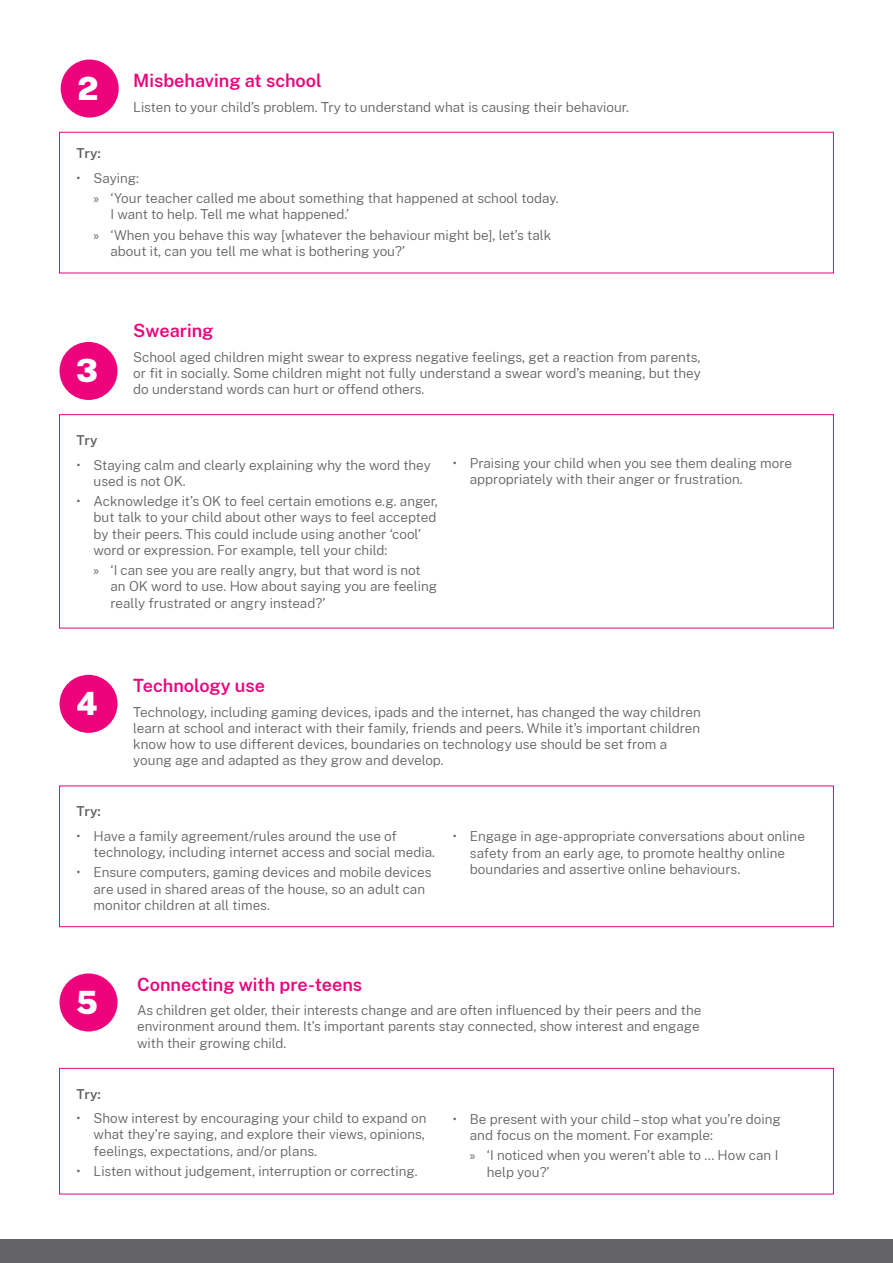
<style>
.page{position:relative;width:893px;height:1263px;background:#fff}
.page>*{position:absolute;margin:0;border:0;box-sizing:border-box;transform-origin:0 0}
.t1{font:900 31.5px "Public Sans";color:#fff}
.t2{font:600 18px "Public Sans";color:#ed027c}
.t3{font:300 13.5px/16.2px "Public Sans";color:#636366}
.t4{font:600 13.5px "Public Sans";letter-spacing:-.005em;color:#636366}
.s1{font-family:"Myriad Pro";font-weight:400}
</style>
<div class="page">
<div style="left:59px;top:414px;width:775px;height:214px;border:1px solid #ed027c"></div>
<div style="left:59px;top:785px;width:775px;height:142px;border:1px solid #ed027c"></div>
<div style="left:60px;top:675px;width:58px;height:58px;background:#ed027c;border-radius:50%"></div>
<div style="left:60px;top:342px;width:58px;height:58px;background:#ed027c;border-radius:50%"></div>
<div style="left:0;top:1239px;width:893px;height:24px;background:#636366"></div>
<div style="left:61px;top:60px;width:58px;height:58px;background:#ed027c;border-radius:50%"></div>
<div style="left:59px;top:1068px;width:775px;height:126px;border:1px solid #ed027c"></div>
<div style="left:60px;top:973px;width:58px;height:58px;background:#ed027c;border-radius:50%"></div>
<h1 class="t1" style="left:78px;top:64px;width:23px">2</h1>
<h2 class="t2" style="left:133px;top:67px;width:190px">Misbehaving at school</h2>
<p class="t3" style="left:133px;top:98px;width:497px">Listen to your child’s problem. Try to understand what is causing their behaviour.</p>
<p class="t4" style="left:77px;top:143px;width:26px">Try:</p>
<p class="t3" style="left:94px;top:167px;width:467px;line-height:20.4px;text-indent:-17px">• Saying:<br><span class="s1">»</span> ‘Your teacher called me about something that happened at school today.</p>
<p class="t3" style="left:94px;top:203px;width:459px;line-height:20.4px;text-indent:17px">I want to help. Tell me what happened.’<br><span class="s1">»</span> ‘When you behave this way [whatever the behaviour might be], let’s talk</p>
<p class="t3" style="left:111px;top:242px;width:296px">about it, can you tell me what is bothering you?’</p>
<h1 class="t1" style="left:76px;top:346px;width:23px">3</h1>
<h2 class="t2" style="left:133px;top:317px;width:82px">Swearing</h2>
<p class="t3" style="left:133px;top:348px;width:569px;text-align:justify">School aged children might swear to express negative feelings, get a reaction from parents, or fit in socially. Some children might not fully understand a swear word’s meaning, but they do understand words can hurt or offend others.</p>
<p class="t4" style="left:77px;top:430px;width:22px">Try</p>
<p class="t3" style="left:94px;top:456px;width:339px;text-indent:-17px">• Staying calm and clearly explaining why the word they used is not OK.</p>
<p class="t3" style="left:94px;top:493px;width:346px;text-indent:-17px">• Acknowledge it’s OK to feel certain emotions e.g. anger, but talk to your child about other ways to feel accepted by their peers. This could include using another ‘cool’ word or expression. For example, tell your child:</p>
<p class="t3" style="left:111px;top:562px;width:328px;text-indent:-17px"><span class="s1">»</span> ‘I can see you are really angry, but that word is not an OK word to use. How about saying you are feeling really frustrated or angry instead?’</p>
<p class="t3" style="left:470px;top:455px;width:324px;text-indent:-17px">• Praising your child when you see them dealing more appropriately with their anger or frustration.</p>
<h1 class="t1" style="left:76px;top:679px;width:23px">4</h1>
<h2 class="t2" style="left:133px;top:672px;width:133px">Technology use</h2>
<p class="t3" style="left:133px;top:703px;width:569px">Technology, including gaming devices, ipads and the internet, has changed the way children learn at school and interact with their family, friends and peers. While it’s important children know how to use different devices, boundaries on technology use should be set from a young age and adapted as they grow and develop.</p>
<p class="t4" style="left:77px;top:801px;width:26px">Try:</p>
<p class="t3" style="left:94px;top:827px;width:343px;text-indent:-17px">• Have a family agreement/rules around the use of technology, including internet access and social media.</p>
<p class="t3" style="left:94px;top:864px;width:339px;text-indent:-17px">• Ensure computers, gaming devices and mobile devices are used in shared areas of the house, so an adult can monitor children at all times.</p>
<p class="t3" style="left:470px;top:828px;width:337px;text-indent:-17px">• Engage in age-appropriate conversations about online safety from an early age, to promote healthy online boundaries and assertive online behaviours.</p>
<h1 class="t1" style="left:76px;top:978px;width:24px">5</h1>
<h2 class="t2" style="left:137px;top:971px;width:226px">Connecting with pre-teens</h2>
<p class="t3" style="left:137px;top:1002px;width:566px">As children get older, their interests change and are often influenced by their peers and the environment around them. It’s important parents stay connected, show interest and engage with their growing child.</p>
<p class="t4" style="left:77px;top:1084px;width:26px">Try:</p>
<p class="t3" style="left:94px;top:1110px;width:334px;text-align:justify;text-indent:-17px">• Show interest by encouraging your child to expand on what they’re saying, and explore their views, opinions, feelings, expectations, and/or plans.</p>
<p class="t3" style="left:77px;top:1162px;width:343px">• Listen without judgement, interruption or correcting.</p>
<p class="t3" style="left:470px;top:1110px;width:313px;text-indent:-17px">• Be present with your child – stop what you’re doing and focus on the moment. For example:</p>
<p class="t3" style="left:487px;top:1147px;width:293px;text-indent:-17px"><span class="s1">»</span> ‘I noticed when you weren’t able to … How can I help you?’</p>
</div>
